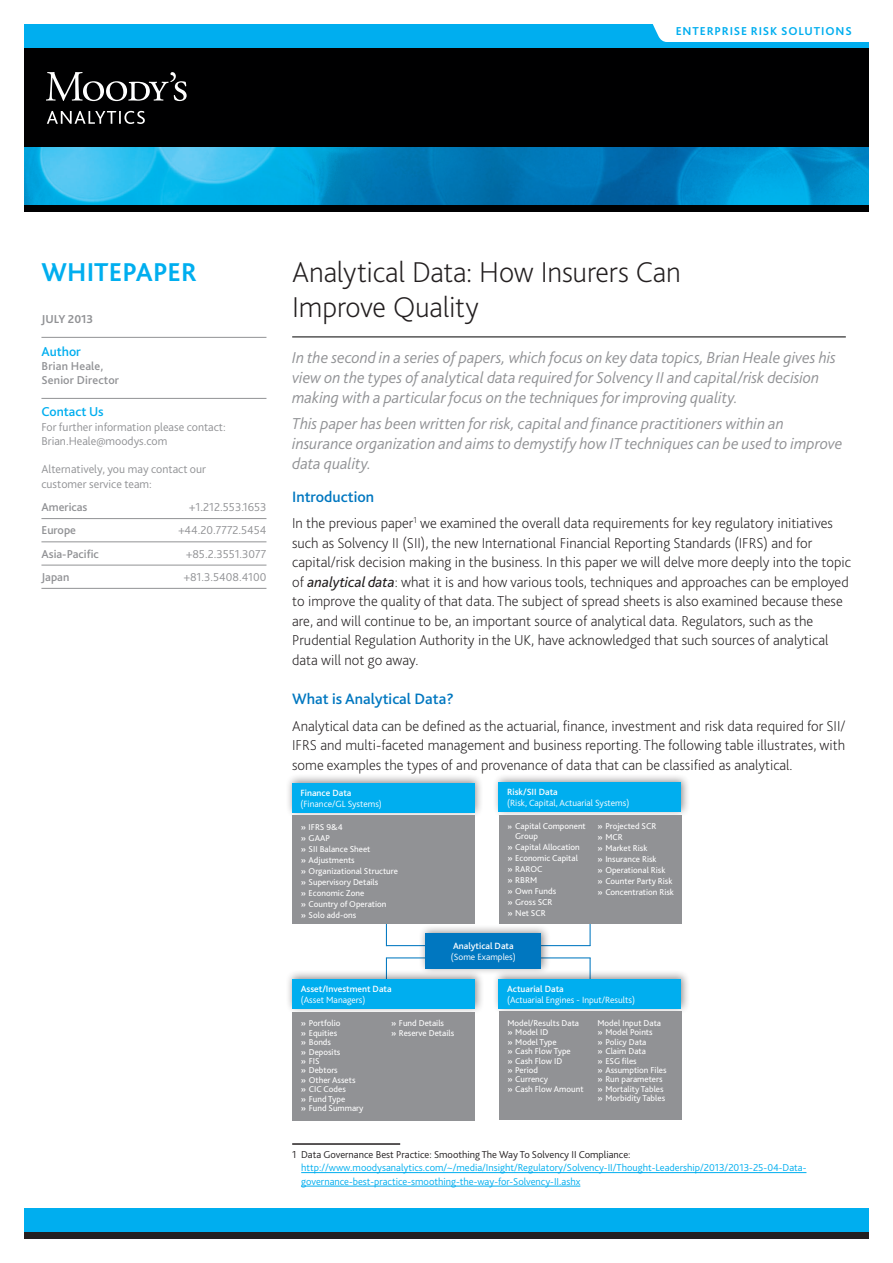
<style>
.page{position:relative;width:893px;height:1263px;background:#fff}
.page>*{position:absolute;margin:0;border:0;box-sizing:border-box;transform-origin:0 0}
.COVER___Headline_1{font:200 30px/34.5px "Bliss Pro";letter-spacing:-.01em;color:#231f20}
.t1{font:700 27px "Bliss Pro";letter-spacing:.005em;color:#00aeef}
.GROUP___Name__space{font:italic 300 16.5px/19.8px "Bliss Pro";color:#919295}
.BODY___Headline_2__s{font:500 15.75px "Bliss Pro";color:#0077c0}
.BODY___Text{font:200 15px/19.5px "Bliss Pro";color:#231f20}
.GROUP___Title__light{font:500 13.5px "Bliss Pro";color:#00aeef}
.GROUP___Title__rule{font:500 13.5px "Bliss Pro";color:#00aeef}
.GROUP___Contact_Info{font:300 12px/14.2px "Bliss Pro";color:#919295}
.GROUP___Contact_Info-2{font:500 12px "Bliss Pro";color:#919295}
.GROUP___Name__space-2{font:500 12px "Bliss Pro";letter-spacing:.015em;color:#919295}
.t2{font:700 12px "Bliss Pro";letter-spacing:.07em;color:#00aeef}
.t3{font:700 12px "Bliss Pro";color:#919295}
.BODY___Footnote__hal{font:300 10.5px/13.5px "Bliss Pro";color:#00aeef}
.t4{font:300 9.45px/11.1px "Bliss Pro";color:#fff}
.t5{font:500 9.45px/11.1px "Bliss Pro";color:#fff}
.t6{font:8.85px/9.4px "Bliss Pro";color:#fff}
.s1{font-weight:400;font-style:italic}
.s2{font-weight:500}
.s3{font-weight:500;font-size:7.95px}
.s4{font-weight:300}
.s5{color:#231f20}
</style>
<div class="page">
<div style="left:24px;top:1209px;width:845px;height:30px;background:#00aeef"></div>
<div style="left:24px;top:1233px;width:845px;height:6px;background:#231f20"></div>
<svg style="left:24px;top:24px;width:845px;height:24px"></svg>
<img style="left:24px;top:146px;width:845px;height:59px">
<div style="left:24px;top:205px;width:845px;height:7px;background:#000001"></div>
<div style="left:24px;top:48px;width:845px;height:98px;background:#000001"></div>
<svg style="left:47px;top:111px;width:98px;height:13px"></svg>
<svg style="left:46px;top:72px;width:141px;height:29px"></svg>
<hr style="left:41px;top:337px;width:225px;height:1px;background:#919295">
<hr style="left:41px;top:398px;width:225px;height:1px;background:#919295">
<hr style="left:41px;top:518px;width:225px;height:1px;background:#919295">
<hr style="left:41px;top:542px;width:225px;height:1px;background:#919295">
<hr style="left:41px;top:565px;width:225px;height:1px;background:#919295">
<hr style="left:41px;top:588px;width:225px;height:1px;background:#919295">
<hr style="left:387px;top:957px;width:51px;height:1px;background:#0077c0">
<hr style="left:539px;top:957px;width:52px;height:1px;background:#0077c0">
<hr style="left:386px;top:957px;width:1px;height:52px;background:#0077c0">
<hr style="left:387px;top:945px;width:51px;height:1px;background:#0077c0">
<hr style="left:539px;top:945px;width:51px;height:1px;background:#0077c0">
<hr style="left:386px;top:895px;width:1px;height:51px;background:#0077c0">
<hr style="left:590px;top:877px;width:1px;height:69px;background:#0077c0">
<hr style="left:590px;top:958px;width:1px;height:44px;background:#0077c0">
<div style="left:285px;top:773px;width:199px;height:45px;background:#231f20;opacity:.5"></div>
<div style="left:292px;top:783px;width:182px;height:29px;background:#00aeef"></div>
<div style="left:292px;top:815px;width:183px;height:109px;background:#919295"></div>
<div style="left:492px;top:773px;width:199px;height:45px;background:#231f20;opacity:.5"></div>
<div style="left:499px;top:783px;width:182px;height:29px;background:#00aeef"></div>
<div style="left:499px;top:815px;width:182px;height:108px;background:#919295"></div>
<div style="left:492px;top:969px;width:199px;height:46px;background:#231f20;opacity:.5"></div>
<div style="left:499px;top:979px;width:182px;height:29px;background:#00aeef"></div>
<div style="left:499px;top:1011px;width:182px;height:109px;background:#919295"></div>
<div style="left:286px;top:969px;width:198px;height:46px;background:#231f20;opacity:.5"></div>
<div style="left:292px;top:979px;width:183px;height:29px;background:#00aeef"></div>
<div style="left:293px;top:1012px;width:182px;height:108px;background:#919295"></div>
<div style="left:419px;top:924px;width:132px;height:51px;background:#231f20;opacity:.5"></div>
<div style="left:426px;top:934px;width:115px;height:35px;background:#0077c0"></div>
<hr style="left:292px;top:1143px;width:108px;height:2px;background:#231f20">
<hr style="left:301px;top:1172px;width:505px;height:1px;background:#00aeef">
<hr style="left:301px;top:1186px;width:279px;height:1px;background:#00aeef">
<hr style="left:292px;top:337px;width:554px;height:1px;background:#000001">
<p class="t2" style="left:676px;top:23px;width:177px">ENTERPRISE RISK SOLUTIONS</p>
<p class="t1" style="left:41px;top:256px;width:157px">WHITEPAPER</p>
<p class="t3" style="left:41px;top:312px;width:53px">JULY 2013</p>
<p class="GROUP___Title__rule" style="left:41px;top:343px;width:41px">Author</p>
<p class="GROUP___Name__space-2" style="left:41px;top:359px;width:64px">Brian Heale,</p>
<p class="GROUP___Name__space-2" style="left:41px;top:373px;width:79px">Senior Director</p>
<p class="GROUP___Title__light" style="left:41px;top:404px;width:64px">Contact Us</p>
<p class="GROUP___Contact_Info" style="left:41px;top:419px;width:186px">For further information please contact:</p>
<p class="GROUP___Contact_Info" style="left:41px;top:434px;width:127px">Brian.Heale@moodys.com</p>
<p class="GROUP___Contact_Info" style="left:41px;top:462px;width:166px">Alternatively, you may contact our customer service team:</p>
<p class="GROUP___Contact_Info-2" style="left:41px;top:499px;width:48px">Americas</p>
<p class="GROUP___Contact_Info" style="left:189px;top:500px;width:79px">+1.212.553.1653</p>
<p class="GROUP___Contact_Info-2" style="left:41px;top:523px;width:36px">Europe</p>
<p class="GROUP___Contact_Info" style="left:178px;top:523px;width:90px">+44.20.7772.5454</p>
<p class="GROUP___Contact_Info-2" style="left:41px;top:546px;width:59px">Asia-Pacific</p>
<p class="GROUP___Contact_Info" style="left:186px;top:546px;width:82px">+85.2.3551.3077</p>
<p class="GROUP___Contact_Info-2" style="left:41px;top:569px;width:29px">Japan</p>
<p class="GROUP___Contact_Info" style="left:184px;top:569px;width:84px">+81.3.5408.4100</p>
<p class="COVER___Headline_1" style="left:292px;top:254px;width:390px">Analytical Data: How Insurers Can<br>Improve Quality</p>
<p class="GROUP___Name__space" style="left:292px;top:347px;width:545px">In the second in a series of papers, which focus on key data topics, Brian Heale gives his view on the types of analytical data required for Solvency II and capital/risk decision making with a particular focus on the techniques for improving quality.</p>
<p class="GROUP___Name__space" style="left:292px;top:413px;width:552px">This paper has been written for risk, capital and finance practitioners within an insurance organization and aims to demystify how IT techniques can be used to improve data quality.</p>
<p class="BODY___Headline_2__s" style="left:292px;top:487px;width:83px">Introduction</p>
<p class="BODY___Text" style="left:292px;top:513px;width:560px">In the previous paper<sup>1</sup> we examined the overall data requirements for key regulatory initiatives such as Solvency II (SII), the new International Financial Reporting Standards (IFRS) and for capital/risk decision making in the business. In this paper we will delve more deeply into the topic of <span class="s1">analytical data</span>: what it is and how various tools, techniques and approaches can be employed to improve the quality of that data. The subject of spread sheets is also examined because these are, and will continue to be, an important source of analytical data. Regulators, such as the Prudential Regulation Authority in the UK, have acknowledged that such sources of analytical data will not go away.</p>
<p class="BODY___Headline_2__s" style="left:292px;top:689px;width:163px">What is Analytical Data?</p>
<p class="BODY___Text" style="left:292px;top:715px;width:555px;text-align:justify">Analytical data can be defined as the actuarial, finance, investment and risk data required for SII/ IFRS and multi-faceted management and business reporting. The following table illustrates, with some examples the types of and provenance of data that can be classified as analytical.</p>
<p class="t4" style="left:300px;top:787px;width:83px"><span class="s2">Finance Data </span>(Finance/GL Systems)</p>
<p class="t6" style="left:301px;top:821px;width:99px;line-height:11.1px"><span class="s2">»</span> IFRS 9&amp;4<br><span class="s2">»</span> GAAP<br><span class="s2">»</span> SII Balance Sheet<br><span class="s2">»</span> Adjustments<br><span class="s2">»</span> Organizational Structure <span class="s2">»</span> Supervisory Details<br><span class="s2">»</span> Economic Zone<br><span class="s2">»</span> Country of Operation<br><span class="s2">»</span> Solo add-ons</p>
<p class="t4" style="left:507px;top:786px;width:124px"><span class="s2">Risk/SII Data<br></span>(Risk, Capital, Actuarial Systems)</p>
<p class="t6" style="left:515px;top:821px;width:72px;text-indent:-8px"><span class="s3">»</span> Capital Component<br>Group</p>
<p class="t6" style="left:507px;top:841px;width:74px;line-height:11.1px"><span class="s2">»</span> Capital Allocation <span class="s2">»</span> Economic Capital <span class="s2">»</span> RAROC<br><span class="s2">»</span> RBRM<br><span class="s2">»</span> Own Funds<br><span class="s2">»</span> Gross SCR<br><span class="s2">»</span> Net SCR</p>
<p class="t6" style="left:597px;top:820px;width:78px;line-height:11.1px"><span class="s2">»</span> Projected SCR<br><span class="s2">»</span> MCR<br><span class="s2">»</span> Market Risk<br><span class="s2">»</span> Insurance Risk<br><span class="s2">»</span> Operational Risk<br><span class="s2">»</span> Counter Party Risk <span class="s2">»</span> Concentration Risk</p>
<p class="t5" style="left:451px;top:940px;width:66px">Analytical Data <span class="s4">(Some Examples)</span></p>
<p class="t5" style="left:301px;top:983px;width:92px">Asset/Investment Data <span class="s4">(Asset Managers)</span></p>
<p class="t6" style="left:301px;top:1018px;width:64px"><span class="s2">»</span> Portfolio<br><span class="s2">»</span> Equities<br><span class="s2">»</span> Bonds<br><span class="s2">»</span> Deposits<br><span class="s2">»</span> FIS<br><span class="s2">»</span> Debtors<br><span class="s2">»</span> Other Assets<br><span class="s2">»</span> CIC Codes<br><span class="s2">»</span> Fund Type<br><span class="s2">»</span> Fund Summary</p>
<p class="t6" style="left:391px;top:1018px;width:65px"><span class="s2">»</span> Fund Details<br><span class="s2">»</span> Reserve Details</p>
<p class="t4" style="left:507px;top:983px;width:129px"><span class="s2">Actuarial Data<br></span>(Actuarial Engines - Input/Results)</p>
<p class="t6" style="left:507px;top:1018px;width:78px">Model/Results Data <span class="s2">»</span> Model ID<br><span class="s2">»</span> Model Type<br><span class="s2">»</span> Cash Flow Type<br><span class="s2">»</span> Cash Flow ID<br><span class="s2">»</span> Period<br><span class="s2">»</span> Currency<br><span class="s2">»</span> Cash Flow Amount</p>
<p class="t6" style="left:597px;top:1018px;width:71px">Model Input Data <span class="s2">»</span> Model Points<br><span class="s2">»</span> Policy Data<br><span class="s2">»</span> Claim Data<br><span class="s2">»</span> ESG files<br><span class="s2">»</span> Assumption Files <span class="s2">»</span> Run parameters <span class="s2">»</span> Mortality Tables <span class="s2">»</span> Morbidity Tables</p>
<p class="BODY___Footnote__hal" style="left:301px;top:1147px;width:507px;text-indent:-9px"><span class="s5">1 Data Governance Best Practice: Smoothing The Way To Solvency II Compliance: </span>http://www.moodysanalytics.com/~/media/Insight/Regulatory/Solvency-II/Thought-Leadership/2013/2013-25-04-Data&shy;governance-best-practice-smoothing-the-way-for-Solvency-II.ashx</p>
</div>
